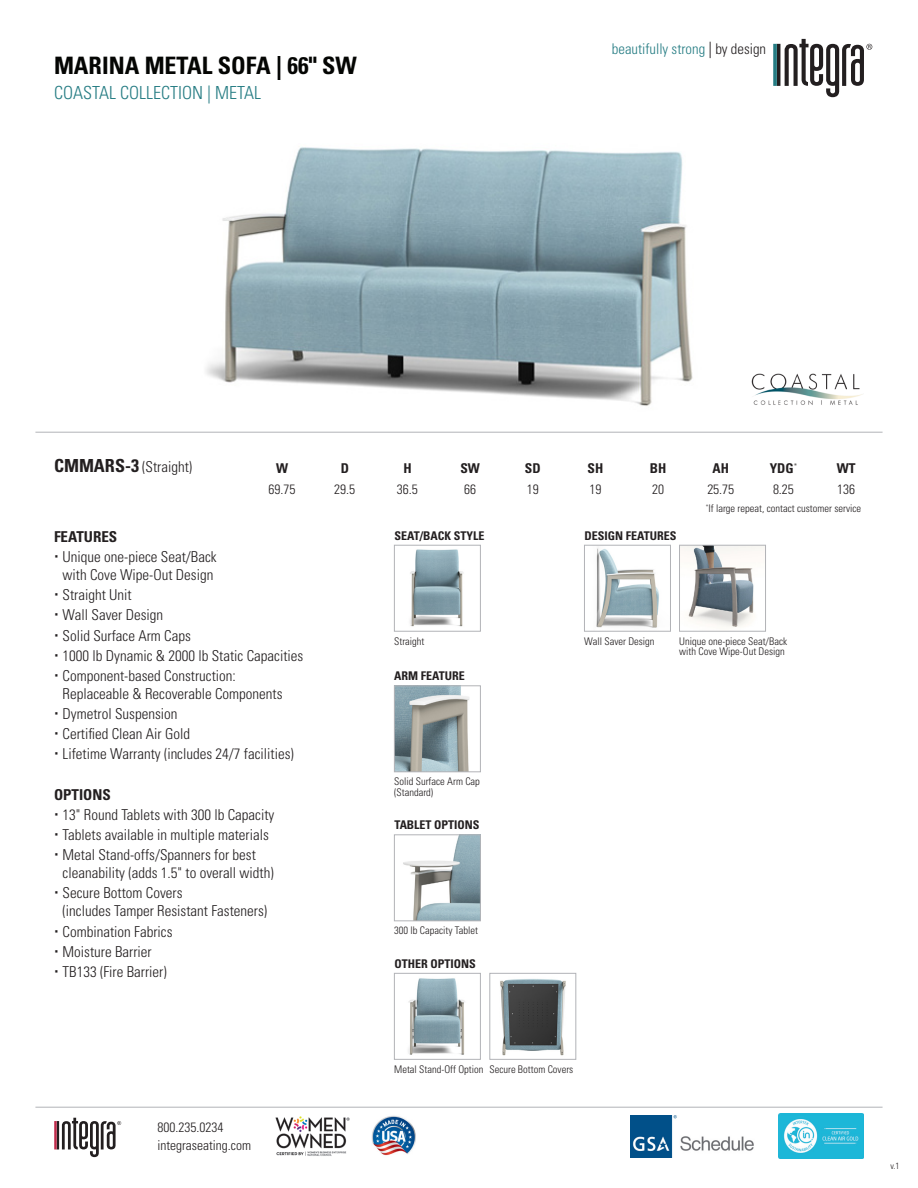
<style>
.page{position:relative;width:918px;height:1188px;background:#fff}
.page>*{position:absolute;margin:0;border:0;box-sizing:border-box;transform-origin:0 0}
.t1{font:700 condensed 24px "Univers LT Std";color:#040503}
.t2{font:300 condensed 18px "Univers LT Std";color:#257c83}
.t3{font:300 condensed 15px/18px "Univers LT Std";color:#231f20}
.t4{font:700 condensed 15px "Univers LT Std";color:#231f20}
.t5{font:300 condensed 14.7px "Univers LT Std";color:#257c83}
.t6{font:300 condensed 13.5px/18px "Univers LT Std";color:#231f20}
.t7{font:700 condensed 13.5px "Univers LT Std";color:#231f20}
.t8{font:700 condensed 12px "Univers LT Std";color:#231f20}
.t9{font:300 condensed 10.5px "Univers LT Std";color:#231f20}
.t10{font:300 condensed 9px "Univers LT Std";color:#231f20}
.s1{font-size:16.35px;color:#231f20}
.s2{color:#231f20}
.s3{font-weight:700;font-size:18px}
</style>
<div class="page">
<img style="left:751px;top:373px;width:112px;height:32px">
<svg style="left:54px;top:1118px;width:67px;height:39px"></svg>
<img style="left:372px;top:1115px;width:44px;height:41px">
<img style="left:275px;top:1116px;width:75px;height:40px">
<img style="left:779px;top:1114px;width:85px;height:44px">
<hr style="left:35px;top:432px;width:848px;height:1px;background:#b2b3b7">
<hr style="left:35px;top:1107px;width:848px;height:1px;background:#b2b3b7">
<svg style="left:773px;top:39px;width:99px;height:58px"></svg>
<img style="left:630px;top:1115px;width:124px;height:42px">
<img style="left:206px;top:147px;width:487px;height:259px">
<img style="left:681px;top:547px;width:83px;height:80px">
<div style="left:679px;top:545px;width:87px;height:86px;border:1px solid #b2b3b7"></div>
<img style="left:596px;top:548px;width:63px;height:80px">
<div style="left:584px;top:545px;width:87px;height:86px;border:1px solid #b2b3b7"></div>
<img style="left:410px;top:549px;width:54px;height:78px">
<div style="left:394px;top:545px;width:87px;height:86px;border:1px solid #b2b3b7"></div>
<img style="left:396px;top:688px;width:73px;height:82px">
<div style="left:394px;top:686px;width:87px;height:86px;border:1px solid #b2b3b7"></div>
<img style="left:403px;top:837px;width:76px;height:82px">
<div style="left:394px;top:835px;width:87px;height:86px;border:1px solid #b2b3b7"></div>
<img style="left:500px;top:979px;width:66px;height:77px">
<div style="left:490px;top:973px;width:86px;height:87px;border:1px solid #b2b3b7"></div>
<img style="left:408px;top:978px;width:57px;height:77px">
<div style="left:394px;top:973px;width:87px;height:87px;border:1px solid #b2b3b7"></div>
<p class="t1" style="left:54px;top:50px;width:304px">MARINA METAL SOFA | 66" SW</p>
<p class="t2" style="left:54px;top:82px;width:209px">COASTAL COLLECTION | METAL</p>
<p class="t5" style="left:612px;top:40px;width:156px">beautifully strong <span class="s1">|</span> <span class="s2">by design</span></p>
<p class="t3" style="left:54px;top:458px;width:140px"><span class="s3">CMMARS-3</span> (Straight)</p>
<p class="t7" style="left:276px;top:460px;width:14px">W</p>
<p class="t7" style="left:341px;top:460px;width:10px">D</p>
<p class="t7" style="left:403px;top:460px;width:10px">H</p>
<p class="t7" style="left:460px;top:460px;width:21px">SW</p>
<p class="t7" style="left:525px;top:460px;width:17px">SD</p>
<p class="t7" style="left:588px;top:460px;width:17px">SH</p>
<p class="t7" style="left:650px;top:460px;width:18px">BH</p>
<p class="t7" style="left:713px;top:460px;width:18px">AH</p>
<p class="t7" style="left:770px;top:460px;width:29px">YDG<sup>*</sup></p>
<p class="t7" style="left:837px;top:460px;width:20px">WT</p>
<p class="t6" style="left:269px;top:480px;width:28px">69.75</p>
<p class="t6" style="left:334px;top:480px;width:22px">29.5</p>
<p class="t6" style="left:397px;top:480px;width:22px">36.5</p>
<p class="t6" style="left:464px;top:480px;width:13px">66</p>
<p class="t6" style="left:527px;top:480px;width:13px">19</p>
<p class="t6" style="left:589px;top:480px;width:13px">19</p>
<p class="t6" style="left:652px;top:480px;width:13px">20</p>
<p class="t6" style="left:707px;top:480px;width:28px">25.75</p>
<p class="t6" style="left:773px;top:480px;width:22px">8.25</p>
<p class="t6" style="left:837px;top:480px;width:19px">136</p>
<p class="t9" style="left:706px;top:502px;width:157px"><sup>*</sup>If large repeat, contact customer service</p>
<p class="t4" style="left:54px;top:527px;width:65px">FEATURES</p>
<p class="t3" style="left:63px;top:548px;width:156px">Unique one-piece Seat/Back with Cove Wipe-Out Design</p>
<p class="t3" style="left:63px;top:586px;width:71px">Straight Unit</p>
<p class="t3" style="left:63px;top:606px;width:102px">Wall Saver Design</p>
<p class="t3" style="left:63px;top:626px;width:130px">Solid Surface Arm Caps</p>
<p class="t3" style="left:63px;top:647px;width:242px">1000 lb Dynamic &amp; 2000 lb Static Capacities</p>
<p class="t3" style="left:63px;top:667px;width:221px">Component-based Construction:<br>Replaceable &amp; Recoverable Components</p>
<p class="t3" style="left:63px;top:705px;width:116px">Dymetrol Suspension</p>
<p class="t3" style="left:63px;top:725px;width:129px">Certified Clean Air Gold</p>
<p class="t3" style="left:63px;top:745px;width:233px">Lifetime Warranty (includes 24/7 facilities)</p>
<p class="t4" style="left:54px;top:785px;width:58px">OPTIONS</p>
<p class="t3" style="left:63px;top:806px;width:213px">13" Round Tablets with 300 lb Capacity</p>
<p class="t3" style="left:63px;top:826px;width:208px">Tablets available in multiple materials</p>
<p class="t3" style="left:63px;top:846px;width:213px">Metal Stand-offs/Spanners for best cleanability (adds 1.5" to overall width)</p>
<p class="t3" style="left:63px;top:884px;width:206px">Secure Bottom Covers<br>(includes Tamper Resistant Fasteners)</p>
<p class="t3" style="left:63px;top:922px;width:111px">Combination Fabrics</p>
<p class="t3" style="left:63px;top:942px;width:91px">Moisture Barrier</p>
<p class="t3" style="left:63px;top:963px;width:106px">TB133 (Fire Barrier)</p>
<p class="t8" style="left:394px;top:528px;width:91px">SEAT/BACK STYLE</p>
<p class="t8" style="left:584px;top:528px;width:93px">DESIGN FEATURES</p>
<p class="t9" style="left:394px;top:635px;width:32px">Straight</p>
<p class="t9" style="left:584px;top:635px;width:72px">Wall Saver Design</p>
<p class="t9" style="left:679px;top:635px;width:109px">Unique one-piece Seat/Back</p>
<p class="t9" style="left:679px;top:645px;width:107px">with Cove Wipe-Out Design</p>
<p class="t8" style="left:394px;top:669px;width:72px">ARM FEATURE</p>
<p class="t9" style="left:394px;top:775px;width:87px">Solid Surface Arm Cap</p>
<p class="t9" style="left:394px;top:786px;width:41px">(Standard)</p>
<p class="t8" style="left:394px;top:818px;width:87px">TABLET OPTIONS</p>
<p class="t9" style="left:394px;top:924px;width:85px">300 lb Capacity Tablet</p>
<p class="t8" style="left:394px;top:956px;width:83px">OTHER OPTIONS</p>
<p class="t6" style="left:158px;top:1118px;width:95px">800.235.0234 integraseating.com</p>
<p class="t9" style="left:394px;top:1063px;width:91px">Metal Stand-Off Option</p>
<p class="t9" style="left:489px;top:1063px;width:85px">Secure Bottom Covers</p>
<p class="t10" style="left:890px;top:1160px;width:11px">v.1</p>
</div>
